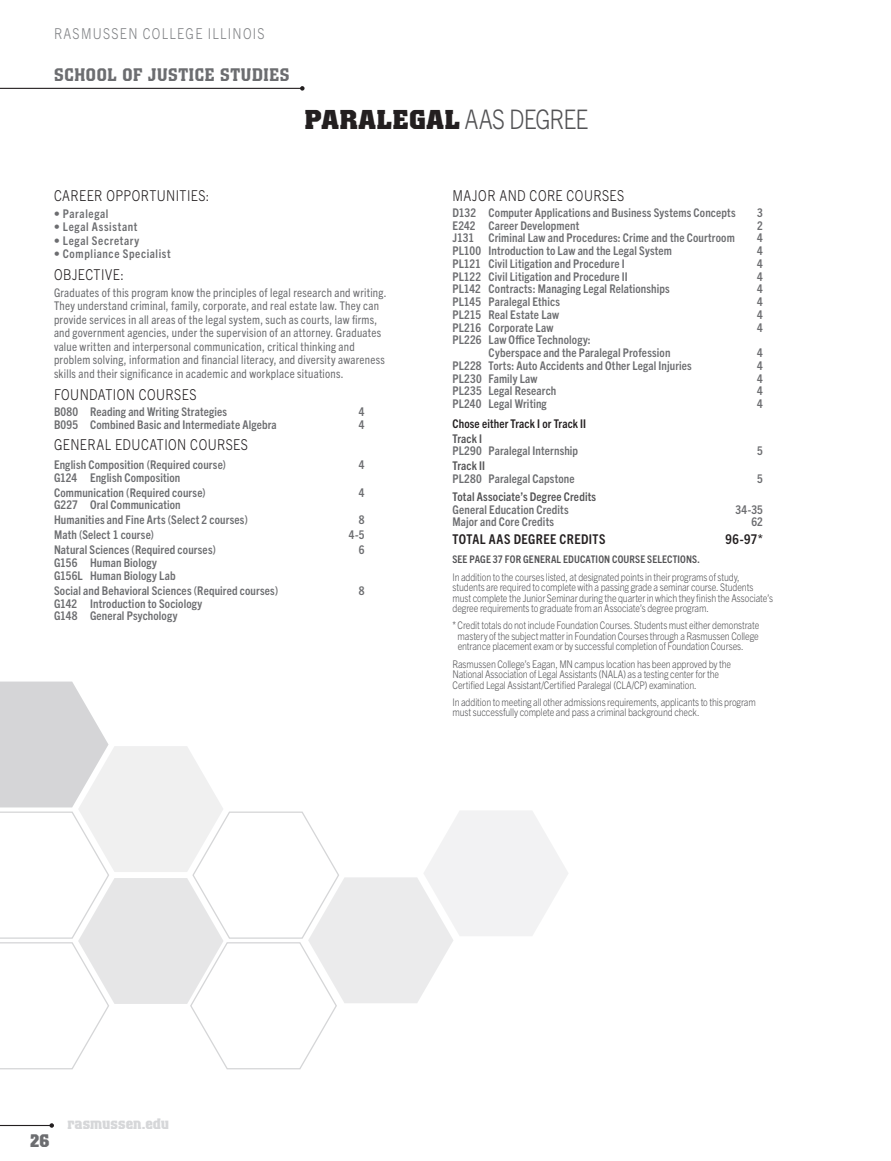
<style>
.page{position:relative;width:891px;height:1161px;background:#fff}
.page>*{position:absolute;margin:0;border:0;box-sizing:border-box;transform-origin:0 0}
.t1{font:700 27px "Colossalis Pro";letter-spacing:.03em;color:#231f20}
.t2{font:500 18px "Colossalis Pro";letter-spacing:.035em;color:#6c6d70}
.t3{font:700 18px "Colossalis Pro";color:#6c6d70}
.t4{font:300 15px "Trade Gothic Next LT Pro";letter-spacing:.035em;color:#231f20;scale:.85 1}
.t5{font:300 15px "Trade Gothic Next LT Pro";letter-spacing:.1em;color:#808285;scale:.85 1}
.t6{font:700 15px "Colossalis Pro";color:#d6d7d9}
.t7{font:700 condensed 13.5px "Trade Gothic Next LT Pro";letter-spacing:.03em;color:#231f20}
.t8{font:700 condensed 12px/12.8px "Trade Gothic Next LT Pro";letter-spacing:.01em;color:#6c6d70}
.t9{font:condensed 12px/13.5px "Trade Gothic Next LT Pro";letter-spacing:.02em;color:#6c6d70}
.t10{font:700 condensed 12px "Trade Gothic Next LT Pro";letter-spacing:.01em;color:#535355}
.t11{font:700 condensed 12px "Trade Gothic Next LT Pro";letter-spacing:.01em;color:#231f20}
.t12{font:700 condensed 12px "Trade Gothic Next LT Pro";letter-spacing:.05em;color:#6c6d70}
.t13{font:700 condensed 12px "Trade Gothic Next LT Pro";letter-spacing:.06em;color:#6c6d70}
.t14{font:700 condensed 12px "Trade Gothic Next LT Pro";letter-spacing:.055em;color:#6c6d70}
.t15{font:300 10.5px/10.5px "Trade Gothic Next LT Pro";letter-spacing:-.015em;color:#535355;scale:.85 1}
.t16{font:700 condensed 10.5px "Trade Gothic Next LT Pro";letter-spacing:.015em;color:#535355}
.s1{font-family:"Trade Gothic Next LT Pro";font-weight:300;color:#535355}
</style>
<div class="page">
<hr style="left:0;top:1125px;width:52px;height:1px;background:#231f20">
<svg style="left:50px;top:1123px;width:4px;height:5px"></svg>
<hr style="left:0;top:88px;width:302px;height:1px;background:#231f20">
<svg style="left:300px;top:86px;width:5px;height:5px"></svg>
<svg style="left:0;top:682px;width:568px;height:388px"></svg>
<p class="t5" style="left:54px;top:23px;width:248px">RASMUSSEN COLLEGE illinois</p>
<h2 class="t2" style="left:54px;top:63px;width:235px">SCHOOL OF JUSTICE STUDIES</h2>
<h1 class="t1" style="left:305px;top:102px;width:285px">Paralegal <span class="s1">AAS Degree</span></h1>
<p class="t4" style="left:54px;top:185px;width:184px">Career Opportunities:</p>
<p class="t8" style="left:54px;top:206px;width:56px">• Paralegal</p>
<p class="t13" style="left:54px;top:219px;width:85px">• Legal Assistant</p>
<p class="t14" style="left:54px;top:232px;width:87px">• Legal Secretary</p>
<p class="t12" style="left:54px;top:246px;width:118px">• Compliance Specialist</p>
<p class="t4" style="left:54px;top:264px;width:84px">Obj ective:</p>
<p class="t9" style="left:54px;top:285px;width:334px">Graduates of this program know the principles of legal research and writing.<br>They understand criminal, family, corporate, and real estate law. They can provide services in all areas of the legal system, such as courts, law firms, and government agencies, under the supervision of an attorney. Graduates value written and interpersonal communication, critical thinking and problem solving, information and financial literacy, and diversity awareness skills and their significance in academic and workplace situations.</p>
<p class="t4" style="left:54px;top:384px;width:169px">Foundation Courses</p>
<p class="t8" style="left:54px;top:404px;width:175px">B080 Reading and Writing Strategies</p>
<p class="t8" style="left:359px;top:404px;width:7px">4</p>
<p class="t8" style="left:54px;top:417px;width:224px">B095 Combined Basic and Intermediate Algebra</p>
<p class="t8" style="left:359px;top:417px;width:7px">4</p>
<p class="t4" style="left:54px;top:434px;width:230px">General Education Courses</p>
<p class="t8" style="left:54px;top:457px;width:173px">English Composition (Required course)</p>
<p class="t8" style="left:359px;top:457px;width:7px">4</p>
<p class="t8" style="left:54px;top:469px;width:153px;line-height:15px">G124 English Composition<br>Communication (Required course)</p>
<p class="t8" style="left:359px;top:485px;width:7px">4</p>
<p class="t8" style="left:54px;top:497px;width:195px;line-height:15px">G227 Oral Communication<br>Humanities and Fine Arts (Select 2 courses)</p>
<p class="t8" style="left:359px;top:513px;width:7px">8</p>
<p class="t8" style="left:54px;top:528px;width:102px">Math (Select 1 course)</p>
<p class="t8" style="left:349px;top:528px;width:17px">4-5</p>
<p class="t8" style="left:54px;top:543px;width:163px">Natural Sciences (Required courses)</p>
<p class="t8" style="left:359px;top:543px;width:7px">6</p>
<p class="t8" style="left:54px;top:556px;width:123px">G156 Human Biology<br>G156L Human Biology Lab</p>
<p class="t8" style="left:54px;top:583px;width:226px">Social and Behavioral Sciences (Required courses)</p>
<p class="t8" style="left:359px;top:583px;width:7px">8</p>
<p class="t8" style="left:54px;top:596px;width:150px">G142 Introduction to Sociology<br>G148 General Psychology</p>
<p class="t4" style="left:453px;top:185px;width:204px">Major and Core Courses</p>
<p class="t8" style="left:453px;top:205px;width:285px">D132 Computer Applications and Business Systems Concepts</p>
<p class="t8" style="left:757px;top:205px;width:7px">3</p>
<p class="t8" style="left:453px;top:218px;width:128px">E242 Career Development</p>
<p class="t8" style="left:757px;top:218px;width:7px">2</p>
<p class="t8" style="left:453px;top:231px;width:284px">J131 Criminal Law and Procedures: Crime and the Courtroom</p>
<p class="t8" style="left:757px;top:231px;width:7px">4</p>
<p class="t8" style="left:453px;top:244px;width:221px">PL100 Introduction to Law and the Legal System</p>
<p class="t8" style="left:757px;top:244px;width:7px">4</p>
<p class="t8" style="left:453px;top:256px;width:174px">PL121 Civil Litigation and Procedure I</p>
<p class="t8" style="left:757px;top:256px;width:7px">4</p>
<p class="t8" style="left:453px;top:269px;width:177px">PL122 Civil Litigation and Procedure II</p>
<p class="t8" style="left:757px;top:269px;width:7px">4</p>
<p class="t8" style="left:453px;top:282px;width:219px">PL142 Contracts: Managing Legal Relationships</p>
<p class="t8" style="left:757px;top:282px;width:7px">4</p>
<p class="t8" style="left:453px;top:295px;width:109px">PL145 Paralegal Ethics</p>
<p class="t8" style="left:757px;top:295px;width:7px">4</p>
<p class="t8" style="left:453px;top:307px;width:108px">PL215 Real Estate Law</p>
<p class="t8" style="left:757px;top:307px;width:7px">4</p>
<p class="t8" style="left:453px;top:320px;width:102px">PL216 Corporate Law</p>
<p class="t8" style="left:757px;top:320px;width:7px">4</p>
<p class="t8" style="left:489px;top:333px;width:184px;text-indent:-36px">PL226 Law Office Technology:<br>Cyberspace and the Paralegal Profession</p>
<p class="t8" style="left:757px;top:346px;width:7px">4</p>
<p class="t8" style="left:453px;top:358px;width:241px">PL228 Torts: Auto Accidents and Other Legal Injuries</p>
<p class="t8" style="left:757px;top:358px;width:7px">4</p>
<p class="t8" style="left:453px;top:371px;width:87px">PL230 Family Law</p>
<p class="t8" style="left:757px;top:371px;width:7px">4</p>
<p class="t8" style="left:453px;top:384px;width:105px">PL235 Legal Research</p>
<p class="t8" style="left:757px;top:384px;width:7px">4</p>
<p class="t8" style="left:453px;top:397px;width:96px">PL240 Legal Writing</p>
<p class="t8" style="left:757px;top:397px;width:7px">4</p>
<p class="t11" style="left:453px;top:415px;width:135px">Chose either Track I or Track II</p>
<p class="t10" style="left:453px;top:430px;width:31px">Track I</p>
<p class="t8" style="left:453px;top:444px;width:127px">PL290 Paralegal Internship</p>
<p class="t8" style="left:757px;top:444px;width:7px">5</p>
<p class="t10" style="left:453px;top:458px;width:34px">Track II</p>
<p class="t8" style="left:453px;top:472px;width:124px">PL280 Paralegal Capstone</p>
<p class="t8" style="left:757px;top:472px;width:7px">5</p>
<p class="t10" style="left:453px;top:488px;width:145px">Total Associate’s Degree Credits</p>
<p class="t8" style="left:453px;top:502px;width:118px">General Education Credits</p>
<p class="t8" style="left:736px;top:502px;width:29px">34-35</p>
<p class="t8" style="left:453px;top:515px;width:103px">Major and Core Credits</p>
<p class="t8" style="left:751px;top:515px;width:13px">62</p>
<p class="t7" style="left:453px;top:529px;width:77px">TOTAL AAs Degree</p>
<p class="t7" style="left:560px;top:529px;width:48px">CREDITS</p>
<p class="t7" style="left:726px;top:529px;width:39px">96-97*</p>
<p class="t16" style="left:453px;top:552px;width:24px">See page</p>
<p class="t16" style="left:493px;top:552px;width:54px">37 for General</p>
<p class="t16" style="left:563px;top:552px;width:12px">Educatio</p>
<p class="t16" style="left:604px;top:552px;width:20px">n Course</p>
<p class="t16" style="left:647px;top:552px;width:11px">Selectio</p>
<p class="t16" style="left:686px;top:552px;width:15px">ns.</p>
<p class="t15" style="left:453px;top:571px;width:379px">I n addition to the courses listed, at designated points in their programs of study, students are required to complete with a passing grade a seminar course. Students must complete the Junior Seminar during the quarter in which they finish the Associate’s degree requirements to graduate from an Associate’s degree program.</p>
<p class="t15" style="left:458px;top:620px;width:356px;text-align:justify;text-indent:-5px">* Credit totals do not include Foundation Courses. Students must either demonstrate mastery of the subject matter in Foundation Courses through a Rasmussen College entrance placement exam or by successful completion of Foundation Courses.</p>
<p class="t15" style="left:453px;top:658px;width:329px">Rasmussen College’s Eagan, MN campus location has been approved by the<br>N ational Association of Legal Assistants (NALA</p>
<p class="t15" style="left:453px;top:668px;width:315px;text-indent:171px">) as a testing center for the<br>Certified Legal Assistant/Certified Paralegal (CLA/CP) examination.</p>
<p class="t15" style="left:453px;top:696px;width:358px">I n addition to meeting all other admissions requirements, applicants to this program must successfully complete and pass a criminal background check.</p>
<h2 class="t3" style="left:29px;top:1129px;width:22px">26</h2>
<p class="t6" style="left:68px;top:1114px;width:103px">rasmussen.edu</p>
</div>
